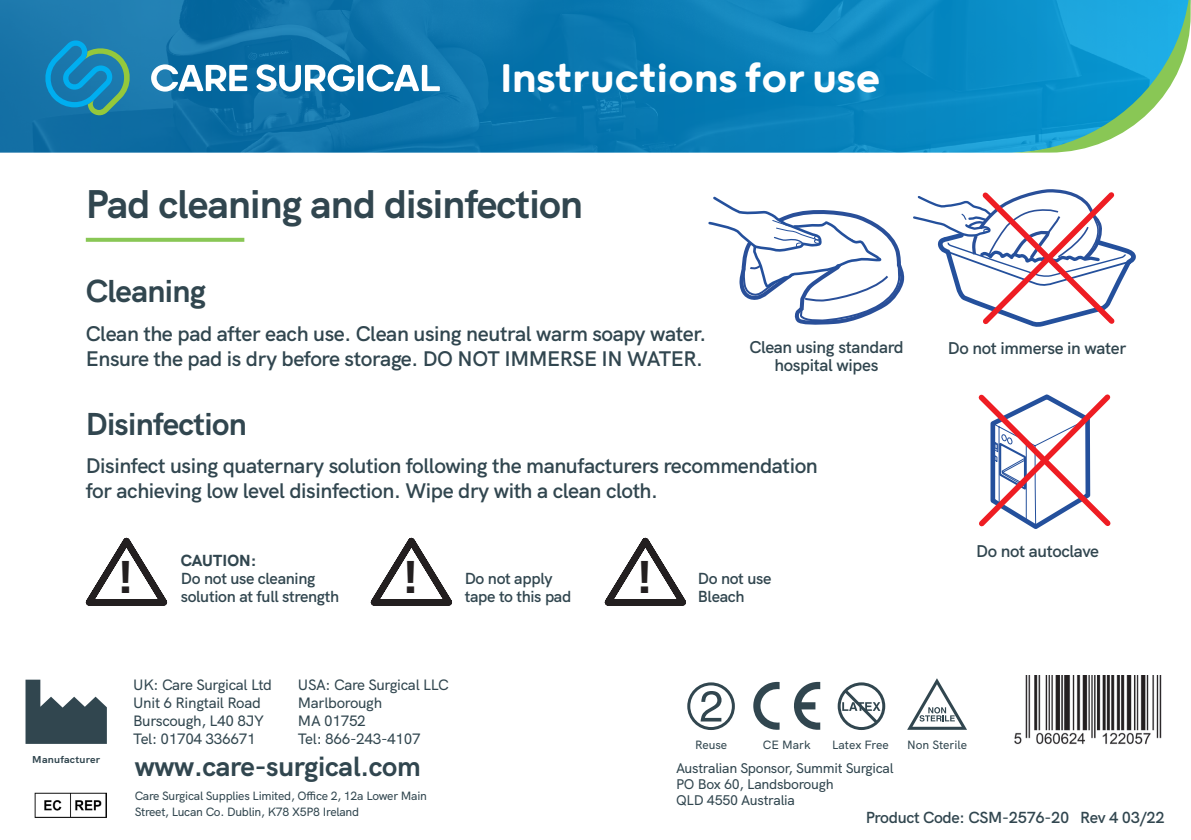
<style>
.page{position:relative;width:1191px;height:840px;background:#fff}
.page>*{position:absolute;margin:0;border:0;box-sizing:border-box;transform-origin:0 0}
.t1{font:500 48px "Grold Rounded";letter-spacing:-.01em;color:#fff}
.t2{font:900 46px "HK Grotesk";color:#231f20}
.t3{font:700 40px "HK Grotesk";letter-spacing:-.02em;color:#31464f}
.t4{font:700 31.6px "HK Grotesk";letter-spacing:-.02em;color:#31464f}
.t5{font:700 27.8px "HK Grotesk";letter-spacing:-.01em;color:#31464f}
.t6{font:600 21.2px/25.2px "HK Grotesk";letter-spacing:-.02em;color:#31464f}
.t7{font:600 17px "HK Grotesk";letter-spacing:-.02em;color:#31464f}
.t8{font:600 16px "HK Grotesk";letter-spacing:-.02em;color:#31464f}
.t9{font:800 16px "HK Grotesk";letter-spacing:.01em;color:#31464f}
.t10{font:500 15px/18px "HK Grotesk";letter-spacing:-.02em;color:#31464f}
.t11{font:500 14px "HK Grotesk";letter-spacing:-.02em;color:#31464f}
.t12{font:500 12px/15px "HK Grotesk";letter-spacing:-.02em;color:#31464f}
.t13{font:500 12px "HK Grotesk";color:#31464f}
.t14{font:700 10px "HK Grotesk";letter-spacing:.02em;color:#31464f;scale:1.06 1}
</style>
<div class="page">
<img style="left:1014px;top:675px;width:148px;height:70px">
<img style="left:0;top:0;width:1007px;height:152px">
<svg style="left:1007px;top:0;width:183px;height:152px;background:#3eadcd"></svg>
<svg style="left:45px;top:40px;width:88px;height:75px;background:#218aae"></svg>
<svg style="left:151px;top:64px;width:289px;height:28px"></svg>
<svg style="left:837px;top:682px;width:48px;height:47px"></svg>
<svg style="left:753px;top:681px;width:26px;height:48px"></svg>
<svg style="left:794px;top:681px;width:26px;height:49px"></svg>
<svg style="left:700px;top:691px;width:21px;height:30px"></svg>
<svg style="left:907px;top:678px;width:60px;height:51px"></svg>
<svg style="left:26px;top:679px;width:81px;height:64px"></svg>
<img style="left:34px;top:792px;width:73px;height:26px">
<div style="left:687px;top:682px;width:48px;height:47px;border:3px solid #31464f;border-radius:50%"></div>
<svg style="left:978px;top:394px;width:133px;height:135px"></svg>
<svg style="left:708px;top:196px;width:193px;height:129px"></svg>
<svg style="left:913px;top:189px;width:223px;height:138px"></svg>
<svg style="left:86px;top:238px;width:158px;height:4px"></svg>
<svg style="left:85px;top:537px;width:83px;height:69px"></svg>
<svg style="left:370px;top:537px;width:82px;height:69px"></svg>
<svg style="left:604px;top:537px;width:82px;height:69px"></svg>
<p class="t1" style="left:500px;top:49px;width:381px">Instructions for use</p>
<p class="t3" style="left:86px;top:173px;width:499px">Pad cleaning and disinfection</p>
<p class="t4" style="left:86px;top:266px;width:122px">Cleaning</p>
<p class="t6" style="left:86px;top:319px;width:622px">Clean the pad after each use. Clean using neutral warm soapy water.<br>Ensure the pad is dry before storage. DO NOT IMMERSE IN WATER.</p>
<p class="t7" style="left:749px;top:333px;width:156px">Clean using standard</p>
<p class="t7" style="left:947px;top:334px;width:180px">Do not immerse in water</p>
<p class="t7" style="left:774px;top:351px;width:105px">hospital wipes</p>
<p class="t4" style="left:86px;top:398px;width:163px">Disinfection</p>
<p class="t6" style="left:86px;top:451px;width:733px">Disinfect using quaternary solution following the manufacturers recommendation</p>
<p class="t6" style="left:86px;top:476px;width:573px">for achieving low level disinfection. Wipe dry with a clean cloth.</p>
<p class="t9" style="left:181px;top:547px;width:77px">CAUTION:</p>
<p class="t8" style="left:181px;top:565px;width:136px">Do not use cleaning</p>
<p class="t8" style="left:181px;top:583px;width:160px">solution at full strength</p>
<h2 class="t2" style="left:119px;top:541px;width:15px">!</h2>
<h2 class="t2" style="left:404px;top:541px;width:15px">!</h2>
<h2 class="t2" style="left:638px;top:541px;width:15px">!</h2>
<p class="t8" style="left:464px;top:565px;width:89px">Do not apply</p>
<p class="t8" style="left:464px;top:583px;width:108px">tape to this pad</p>
<p class="t8" style="left:698px;top:565px;width:75px">Do not use</p>
<p class="t8" style="left:698px;top:583px;width:48px">Bleach</p>
<p class="t7" style="left:976px;top:538px;width:124px">Do not autoclave</p>
<p class="t10" style="left:133px;top:674px;width:140px">UK: Care Surgical Ltd</p>
<p class="t10" style="left:133px;top:692px;width:129px">Unit 6 Ringtail Road</p>
<p class="t10" style="left:133px;top:710px;width:132px">Burscough, L40 8JY</p>
<p class="t10" style="left:133px;top:728px;width:124px">Tel: 01704 336671</p>
<p class="t10" style="left:298px;top:674px;width:152px">USA: Care Surgical LLC</p>
<p class="t10" style="left:298px;top:692px;width:86px">Marlborough<br>MA 01752</p>
<p class="t10" style="left:298px;top:728px;width:124px">Tel: 866-243-4107</p>
<p class="t12" style="left:695px;top:735px;width:34px">Reuse</p>
<p class="t12" style="left:763px;top:735px;width:49px">CE Mark</p>
<p class="t13" style="left:832px;top:734px;width:58px">Latex Free</p>
<p class="t13" style="left:907px;top:734px;width:62px">Non Sterile</p>
<p class="t14" style="left:32px;top:751px;width:66px">Manufacturer</p>
<p class="t5" style="left:135px;top:743px;width:287px">www.care-surgical.com</p>
<p class="t12" style="left:135px;top:787px;width:294px">Care Surgical Supplies Limited, Office 2, 12a Lower Main<br>Street, Lucan Co. Dublin, K78 X5P8 Ireland</p>
<p class="t11" style="left:676px;top:757px;width:219px">Australian Sponsor, Summit Surgical</p>
<p class="t11" style="left:676px;top:773px;width:159px">PO Box 60, Landsborough</p>
<p class="t11" style="left:676px;top:789px;width:120px">QLD 4550 Australia</p>
<p class="t8" style="left:866px;top:804px;width:300px">Product Code: CSM-2576-20 Rev 4 03/22</p>
</div>
